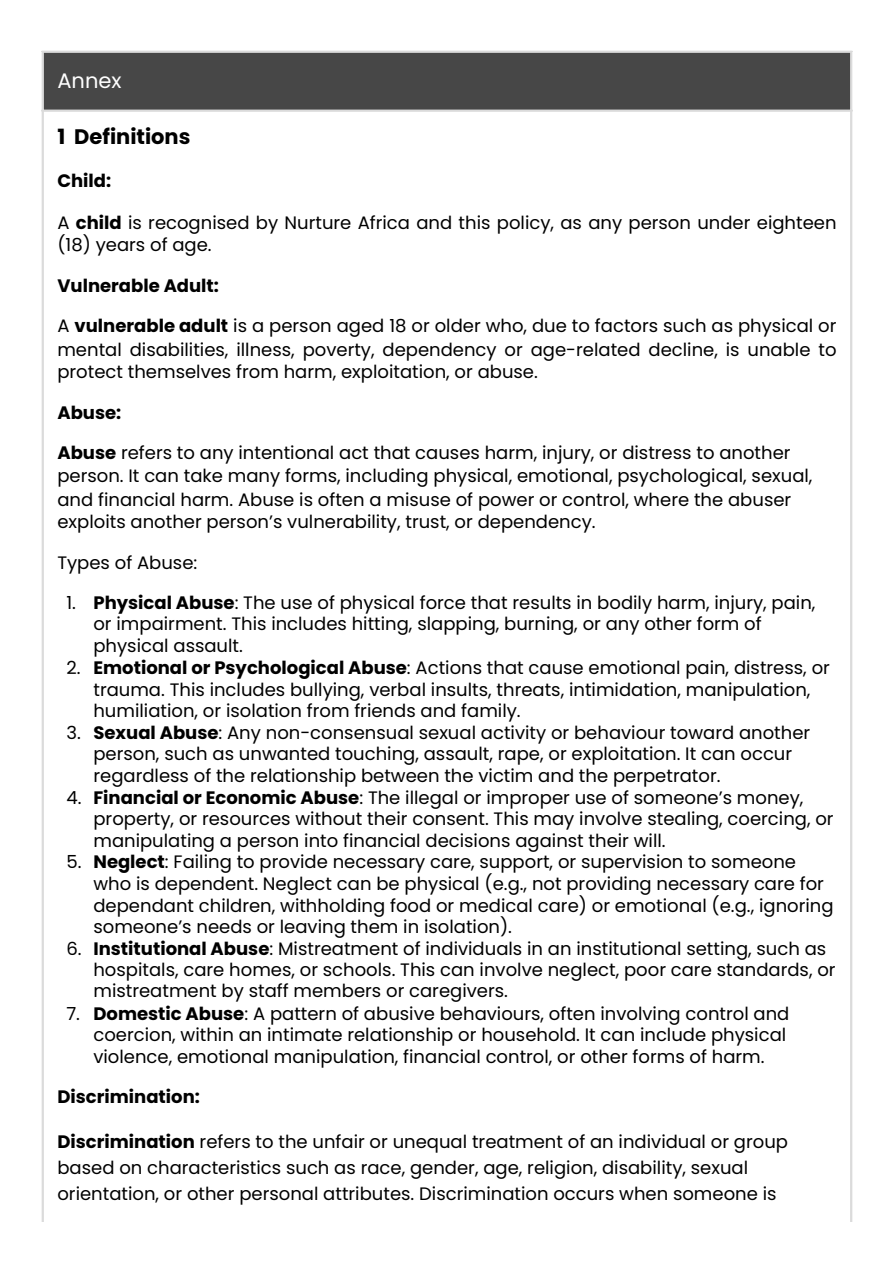
<style>
.page{position:relative;width:894px;height:1263px;background:#fff}
.page>*{position:absolute;margin:0;border:0;box-sizing:border-box;transform-origin:0 0}
.t1{font:700 21px "Poppins";color:#000}
.t2{font:21px "Poppins";color:#fff}
.t3{font:18px/21.3px "Poppins";color:#000}
.t4{font:700 18px "Poppins";color:#000}
.s1{font-weight:700}
</style>
<div class="page">
<div style="left:42px;top:51px;width:809px;height:60px;background:#474747"></div>
<hr style="left:42px;top:53px;width:2px;height:1169px;background:#dbdbdb">
<hr style="left:849px;top:53px;width:3px;height:1169px;background:#dbdbdb">
<hr style="left:42px;top:51px;width:810px;height:2px;background:#dbdbdb">
<hr style="left:42px;top:110px;width:810px;height:2px;background:#dbdbdb">
<hr style="left:42px;top:1262px;width:810px;height:1px;background:#dbdbdb">
<p class="t2" style="left:57px;top:66px;width:66px">Annex</p>
<h1 class="t1" style="left:57px;top:122px;width:135px">1 Definitions</h1>
<h2 class="t4" style="left:57px;top:168px;width:55px">Child:</h2>
<p class="t3" style="left:57px;top:211px;width:780px;line-height:22.5px">A <span class="s1">child</span> is recognised by Nurture Africa and this policy, as any person under eighteen (18) years of age.</p>
<h2 class="t4" style="left:57px;top:273px;width:163px">Vulnerable Adult:</h2>
<p class="t3" style="left:57px;top:314px;width:780px;line-height:23.1px;text-align:justify">A <span class="s1">vulnerable adult</span> is a person aged 18 or older who, due to factors such as physical or mental disabilities, illness, poverty, dependency or age-related decline, is unable to protect themselves from harm, exploitation, or abuse.</p>
<h2 class="t4" style="left:57px;top:400px;width:65px">Abuse:</h2>
<h2 class="t3" style="left:57px;top:442px;width:756px;line-height:22.8px"><span class="s1">Abuse</span> refers to any intentional act that causes harm, injury, or distress to another person. It can take many forms, including physical, emotional, psychological, sexual, and financial harm. Abuse is often a misuse of power or control, where the abuser exploits another person’s vulnerability, trust, or dependency.</h2>
<p class="t3" style="left:57px;top:552px;width:141px">Types of Abuse:</p>
<p class="t3" style="left:93px;top:592px;width:723px;text-indent:-27px">1. <span class="s1">Physical Abuse</span>: The use of physical force that results in bodily harm, injury, pain, or impairment. This includes hitting, slapping, burning, or any other form of physical assault.</p>
<p class="t3" style="left:93px;top:657px;width:737px;text-indent:-27px">2. <span class="s1">Emotional or Psychological Abuse</span>: Actions that cause emotional pain, distress, or trauma. This includes bullying, verbal insults, threats, intimidation, manipulation, humiliation, or isolation from friends and family.</p>
<p class="t3" style="left:93px;top:721px;width:718px;line-height:21.9px;text-indent:-27px">3. <span class="s1">Sexual Abuse</span>: Any non-consensual sexual activity or behaviour toward another person, such as unwanted touching, assault, rape, or exploitation. It can occur regardless of the relationship between the victim and the perpetrator.</p>
<p class="t3" style="left:93px;top:787px;width:741px;text-indent:-27px">4. <span class="s1">Financial or Economic Abuse</span>: The illegal or improper use of someone’s money, property, or resources without their consent. This may involve stealing, coercing, or manipulating a person into financial decisions against their will.</p>
<p class="t3" style="left:93px;top:851px;width:741px;line-height:21.8px;text-indent:-27px">5. <span class="s1">Neglect</span>: Failing to provide necessary care, support, or supervision to someone who is dependent. Neglect can be physical (e.g., not providing necessary care for dependant children, withholding food or medical care) or emotional (e.g., ignoring someone’s needs or leaving them in isolation).</p>
<p class="t3" style="left:93px;top:937px;width:743px;text-indent:-27px">6. <span class="s1">Institutional Abuse</span>: Mistreatment of individuals in an institutional setting, such as hospitals, care homes, or schools. This can involve neglect, poor care standards, or mistreatment by staff members or caregivers.</p>
<p class="t3" style="left:93px;top:1003px;width:697px;text-indent:-27px">7. <span class="s1">Domestic Abuse</span>: A pattern of abusive behaviours, often involving control and coercion, within an intimate relationship or household. It can include physical violence, emotional manipulation, financial control, or other forms of harm.</p>
<h2 class="t4" style="left:57px;top:1084px;width:144px">Discrimination:</h2>
<h2 class="t3" style="left:57px;top:1129px;width:732px;line-height:25.8px"><span class="s1">Discrimination</span> refers to the unfair or unequal treatment of an individual or group based on characteristics such as race, gender, age, religion, disability, sexual orientation, or other personal attributes. Discrimination occurs when someone is</h2>
</div>
